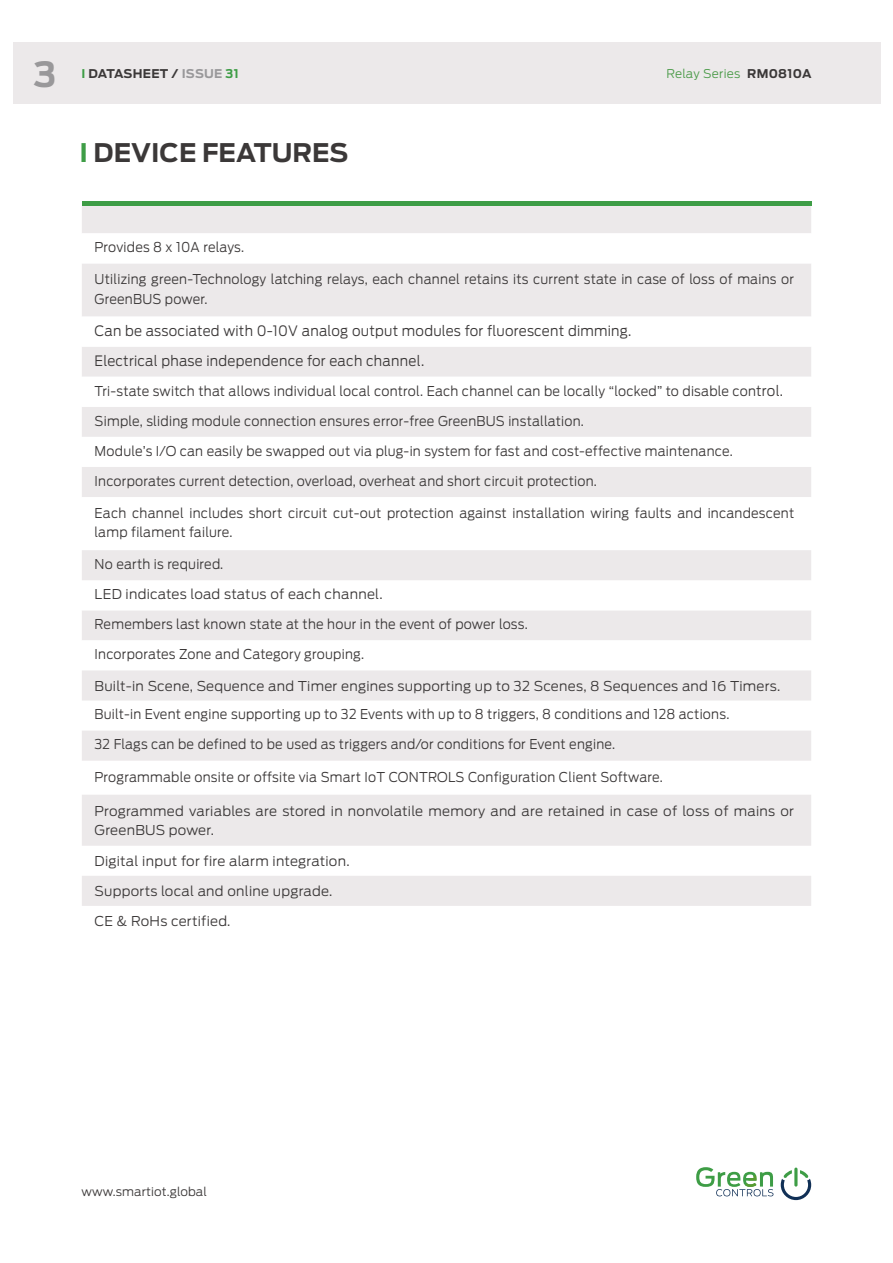
<style>
.page{position:relative;width:893px;height:1263px;background:#fff}
.page>*{position:absolute;margin:0;border:0;box-sizing:border-box;transform-origin:0 0}
.t1{font:700 34.5px "Antenna";color:#99989a}
.t2{font:700 25.5px "Antenna";color:#3b3838}
.e-HomeGreen_Body_01{font:300 14.25px "Antenna";letter-spacing:.02em;color:#3b3838;scale:.95 1}
.e-HomeGreen_Body_01-2{font:300 13.5px/19.5px "Antenna";letter-spacing:.02em;color:#3b3838;scale:.95 1}
.e-HomeGreen_Body_01-3{font:300 13.5px/19.5px "Antenna";letter-spacing:.02em;color:#3b3838}
.t3{font:300 12px "Antenna";letter-spacing:.01em;color:#3b3838}
.t4{font:700 12px "Antenna";letter-spacing:.025em;color:#3b3838}
.t5{font:300 12px "Antenna";letter-spacing:.02em;color:#4a9a48}
.s1{color:#3e9d46}
.s2{color:#99989a}
.s3{font-weight:700;color:#3b3838}
.s4{font-size:14.25px}
</style>
<div class="page">
<hr style="left:794px;top:1167px;width:3px;height:19px;background:#3e9d46;border-radius:2px">
<svg style="left:781px;top:1170px;width:30px;height:30px"></svg>
<svg style="left:696px;top:1167px;width:77px;height:29px"></svg>
<div style="left:13px;top:43px;width:867px;height:61px;background:#ece9ea"></div>
<div style="left:82px;top:201px;width:729px;height:5px;background:#3e9d46"></div>
<div style="left:82px;top:206px;width:729px;height:27px;background:#ece9ea"></div>
<svg style="left:82px;top:264px;width:729px;height:233px;fill:#ece9ea"></svg>
<svg style="left:82px;top:550px;width:729px;height:356px;fill:#ece9ea"></svg>
<h1 class="t1" style="left:34px;top:54px;width:24px">3</h1>
<p class="t4" style="left:81px;top:66px;width:159px"><span class="s1">I</span> DATASHEET / <span class="s2">ISSUE</span> <span class="s1">31</span></p>
<p class="t5" style="left:666px;top:66px;width:147px">Relay Series <span class="s3">RM0810A</span></p>
<p class="t2" style="left:80px;top:138px;width:270px"><span class="s1">I</span> DEVICE FEATURES</p>
<p class="e-HomeGreen_Body_01-2" style="left:95px;top:238px;width:159px">Provides 8 x 10A relays.</p>
<p class="e-HomeGreen_Body_01-2" style="left:95px;top:269px;width:738px">Utilizing green-Technology latching relays, each channel retains its current state in case of loss of mains or<br>GreenBUS power.</p>
<p class="e-HomeGreen_Body_01" style="left:95px;top:322px;width:567px">Can be associated with 0-10V analog output modules for fluorescent dimming.</p>
<p class="e-HomeGreen_Body_01" style="left:95px;top:352px;width:348px">Electrical phase independence for each channel.</p>
<p class="e-HomeGreen_Body_01-2" style="left:95px;top:381px;width:726px">Tri-state switch that allows individual local control. Each channel can be locally “locked” to disable con<span class="s4">trol.</span></p>
<p class="e-HomeGreen_Body_01-2" style="left:95px;top:411px;width:517px">Simple, sliding module connection ensures error-free GreenBUS installation.</p>
<p class="e-HomeGreen_Body_01-2" style="left:95px;top:441px;width:673px">Module’s I/O can easily be swapped out via plug-in system for fast and cost-effective maintenance.</p>
<p class="e-HomeGreen_Body_01-2" style="left:95px;top:471px;width:530px">Incorporates current detection, overload, overheat and short circuit protection.</p>
<p class="e-HomeGreen_Body_01-2" style="left:95px;top:503px;width:738px">Each channel includes short circuit cut-out protection against installation wiring faults and incandescent lamp filament failure.</p>
<p class="e-HomeGreen_Body_01-2" style="left:95px;top:554px;width:137px">No earth is required.</p>
<p class="e-HomeGreen_Body_01-3" style="left:95px;top:584px;width:290px">LED indicates load status of each channel.</p>
<p class="e-HomeGreen_Body_01-2" style="left:95px;top:614px;width:458px">Remembers last known state at the hour in the event of power loss.</p>
<p class="e-HomeGreen_Body_01-2" style="left:95px;top:645px;width:285px">Incorporates Zone and Category grouping.</p>
<p class="e-HomeGreen_Body_01-3" style="left:95px;top:676px;width:687px">Built-in Scene, Sequence and Timer engines supporting up to 32 Scenes, 8 Sequences and 16 Timers.</p>
<p class="e-HomeGreen_Body_01-2" style="left:95px;top:705px;width:670px">Built-in Event engine supporting up to 32 Events with up to 8 triggers, 8 conditions and 128 actions.</p>
<p class="e-HomeGreen_Body_01-2" style="left:95px;top:735px;width:550px">32 Flags can be defined to be used as triggers and/or conditions for Event engine.</p>
<p class="e-HomeGreen_Body_01-2" style="left:95px;top:767px;width:600px">Programmable onsite or offsite via Smart IoT CONTROLS Configuration Client Software.</p>
<p class="e-HomeGreen_Body_01-3" style="left:95px;top:801px;width:701px">Programmed variables are stored in nonvolatile memory and are retained in case of loss of mains or<br>GreenBUS power.</p>
<p class="e-HomeGreen_Body_01-3" style="left:95px;top:851px;width:256px">Digital input for fire alarm integration.</p>
<p class="e-HomeGreen_Body_01-3" style="left:95px;top:882px;width:239px">Supports local and online upgrade.</p>
<p class="e-HomeGreen_Body_01-3" style="left:95px;top:912px;width:137px">CE &amp; RoHs certified.</p>
<p class="t3" style="left:82px;top:1184px;width:127px">www.smartiot.global</p>
</div>
